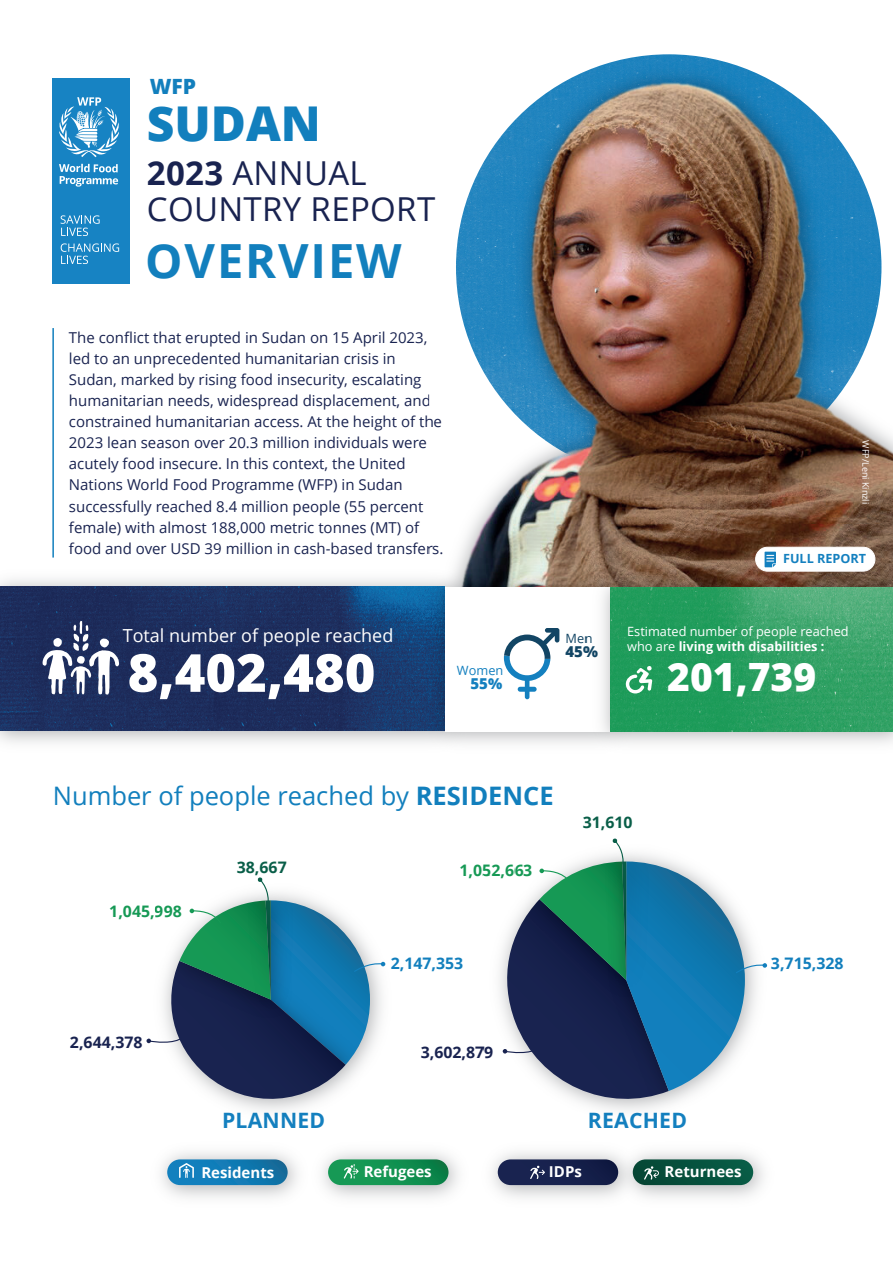
<style>
.page{position:relative;width:893px;height:1263px;background:#fff}
.page>*{position:absolute;margin:0;border:0;box-sizing:border-box;transform-origin:0 0}
.t1{font:800 52.5px "Open Sans";color:#fff}
.t2{font:800 48px "Open Sans";color:#127fbd}
.t3{font:700 47.1px "Open Sans";letter-spacing:.04em;color:#127fbd}
.t4{font:800 39px "Open Sans";color:#fff}
.t5{font:33px/36px "Open Sans";letter-spacing:.01em;color:#192350}
.t6{font:25.5px "Open Sans";color:#127fbd}
.t7{font:700 21.15px "Open Sans";letter-spacing:.01em;color:#1480bf}
.t8{font:800 21px "Open Sans";color:#127fbd}
.t9{font:18px "Open Sans";color:#fff}
.t10{font:700 15.9px "Open Sans";color:#192350}
.t11{font:700 15.9px "Open Sans";color:#169955}
.t12{font:700 15.9px "Open Sans";color:#127fbd}
.t13{font:700 15.9px "Open Sans";color:#095e48}
.t14{font:15px/21px "Open Sans";color:#192350}
.t15{font:700 15px "Open Sans";color:#fff}
.t16{font:800 15px "Open Sans";color:#124564}
.t17{font:800 15px "Open Sans";color:#1480bf}
.t18{font:12.75px/15.3px "Open Sans";color:#fff}
.t19{font:12.75px "Open Sans";color:#1480bf}
.t20{font:12.75px "Open Sans";color:#124564}
.t21{font:700 12.6px "Open Sans";color:#1480bf}
.t22{font:9px "Open Sans";color:#fff}
.s1{font-weight:700}
</style>
<div class="page">
<img style="left:0;top:579px;width:421px;height:164px">
<img style="left:0;top:587px;width:421px;height:144px">
<div style="left:167px;top:1159px;width:121px;height:26px;background:linear-gradient(to right,#1285c6,#1270a2);border-radius:13px"></div>
<img style="left:322px;top:1152px;width:137px;height:46px">
<div style="left:328px;top:1159px;width:120px;height:26px;background:linear-gradient(to right,#1aa159,#0b8148);border-radius:13px"></div>
<img style="left:492px;top:1152px;width:117px;height:46px">
<div style="left:498px;top:1159px;width:120px;height:26px;background:#18224e;border-radius:13px"></div>
<img style="left:609px;top:1152px;width:155px;height:46px">
<div style="left:633px;top:1159px;width:120px;height:26px;background:#06523e;border-radius:13px"></div>
<div style="left:52px;top:78px;width:78px;height:206px;background:#1783c3"></div>
<svg style="left:59px;top:164px;width:59px;height:23px"></svg>
<svg style="left:59px;top:97px;width:60px;height:60px"></svg>
<svg style="left:61px;top:215px;width:39px;height:21px"></svg>
<svg style="left:61px;top:243px;width:58px;height:21px"></svg>
<img style="left:564px;top:58px;width:210px;height:24px">
<img style="left:456px;top:82px;width:437px;height:481px">
<img style="left:421px;top:563px;width:166px;height:181px">
<div style="left:445px;top:587px;width:165px;height:144px;background:#fff"></div>
<hr style="left:52px;top:328px;width:2px;height:230px;background:#127fbd">
<div style="left:756px;top:547px;width:119px;height:24px;background:#fff;border-radius:12px"></div>
<div style="left:755px;top:547px;width:120px;height:24px;border:1px solid #fff;border-radius:12px"></div>
<svg style="left:765px;top:552px;width:11px;height:11px"></svg>
<svg style="left:42px;top:621px;width:77px;height:74px"></svg>
<svg style="left:504px;top:628px;width:55px;height:71px"></svg>
<svg style="left:530px;top:1165px;width:15px;height:14px"></svg>
<svg style="left:644px;top:1166px;width:15px;height:13px"></svg>
<svg style="left:344px;top:1164px;width:15px;height:14px"></svg>
<svg style="left:179px;top:1163px;width:15px;height:15px"></svg>
<img style="left:587px;top:563px;width:306px;height:181px">
<img style="left:610px;top:587px;width:283px;height:144px">
<svg style="left:626px;top:666px;width:26px;height:27px"></svg>
<svg style="left:146px;top:877px;width:239px;height:233px"></svg>
<svg style="left:499px;top:838px;width:268px;height:273px"></svg>
<h3 class="t8" style="left:150px;top:70px;width:48px">WFP</h3>
<h2 class="t2" style="left:147px;top:87px;width:176px">SUDAN</h2>
<h3 class="t5" style="left:147px;top:154px;width:290px"><span class="s1">2023</span> ANNUAL<br>COUNTRY REPORT</h3>
<h3 class="t3" style="left:145px;top:227px;width:258px">OVERVIEW</h3>
<p class="t14" style="left:69px;top:327px;width:376px">The conflict that erupted in Sudan on 15 April 2023, led to an unprecedented humanitarian crisis in Sudan, marked by rising food insecurity, escalating humanitarian needs, widespread displacement, and constrained humanitarian access. At the height of the 2023 lean season over 20.3 million individuals were acutely food insecure. In this context, the United Nations World Food Programme (WFP) in Sudan successfully reached 8.4 million people (55 percent female) with almost 188,000 metric tonnes (MT) of food and over USD 39 million in cash-based transfers.</p>
<p class="t9" style="left:123px;top:623px;width:272px">Total number of people reached</p>
<h1 class="t1" style="left:128px;top:633px;width:249px">8,402,480</h1>
<p class="t19" style="left:457px;top:661px;width:48px">Women</p>
<p class="t17" style="left:470px;top:672px;width:33px">55%</p>
<p class="t20" style="left:565px;top:630px;width:28px">Men</p>
<p class="t16" style="left:565px;top:640px;width:33px">45%</p>
<p class="t22" style="left:872px;top:440px;width:65px;rotate:90deg">WFP/Leni Kinzli</p>
<p class="t21" style="left:783px;top:550px;width:85px">FULL REPORT</p>
<p class="t18" style="left:627px;top:623px;width:223px">Estimated number of people reached who are <span class="s1">living with disabilities :</span></p>
<h3 class="t4" style="left:667px;top:647px;width:151px">201,739</h3>
<h3 class="t6" style="left:53px;top:778px;width:502px">Number of people reached by <span class="s1">RESIDENCE</span></h3>
<p class="t11" style="left:109px;top:900px;width:74px">1,045,998</p>
<p class="t13" style="left:237px;top:856px;width:51px">38,667</p>
<p class="t10" style="left:70px;top:1030px;width:74px">2,644,378</p>
<h3 class="t7" style="left:222px;top:1105px;width:105px">PLANNED</h3>
<p class="t11" style="left:459px;top:859px;width:74px">1,052,663</p>
<p class="t12" style="left:391px;top:952px;width:74px">2,147,353</p>
<p class="t10" style="left:421px;top:1041px;width:74px">3,602,879</p>
<p class="t13" style="left:583px;top:811px;width:51px">31,610</p>
<h3 class="t7" style="left:588px;top:1105px;width:101px">REACHED</h3>
<p class="t12" style="left:771px;top:952px;width:74px">3,715,328</p>
<p class="t15" style="left:201px;top:1162px;width:74px">Residents</p>
<p class="t15" style="left:364px;top:1161px;width:70px">Refugees</p>
<p class="t15" style="left:549px;top:1161px;width:34px">IDPs</p>
<p class="t15" style="left:665px;top:1161px;width:78px">Returnees</p>
</div>
